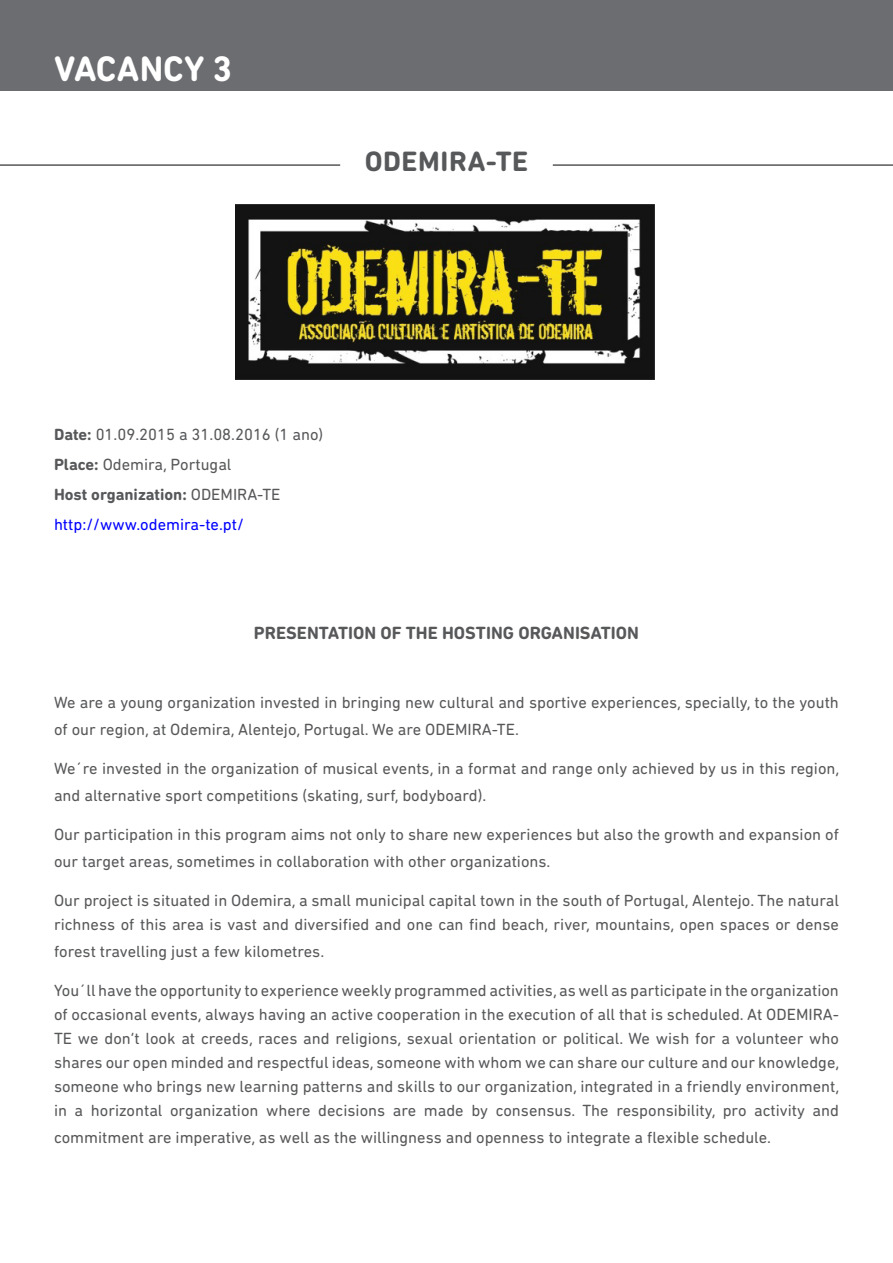
<style>
.page{position:relative;width:893px;height:1263px;background:#fff}
.page>*{position:absolute;margin:0;border:0;box-sizing:border-box;transform-origin:0 0}
.t1{font:700 36px "DIN Next Rounded LT Pro";color:#fff}
.No_Spacing{font:700 28.5px "DIN Next Rounded LT Pro";letter-spacing:.02em;color:#57585a}
.No_Spacing-2{font:700 18px "DIN Next Rounded LT Pro";color:#57585a}
.No_Spacing-3{font:16.5px/24px "DIN Next Rounded LT Pro";color:#57585a}
.No_Spacing-4{font:700 16.5px "DIN Next Rounded LT Pro";color:#57585a}
.No_Spacing-5{font:16.5px "DIN Next Rounded LT Pro";color:#00f}
.s1{font-weight:700}
.s2{font-weight:400}
</style>
<div class="page">
<div style="left:0;top:0;width:893px;height:91px;background:#6c6d70"></div>
<hr style="left:0;top:164px;width:340px;height:2px;background:#57585a">
<hr style="left:553px;top:164px;width:340px;height:2px;background:#57585a">
<img style="left:236px;top:204px;width:419px;height:176px">
<p class="t1" style="left:54px;top:48px;width:180px">VACANCY 3</p>
<p class="No_Spacing" style="left:365px;top:145px;width:165px">ODEMIRA-TE</p>
<p class="No_Spacing-3" style="left:54px;top:422px;width:271px"><span class="s1">Date:</span> 01.09.2015 a 31.08.2016 (1 ano)</p>
<p class="No_Spacing-3" style="left:54px;top:452px;width:179px"><span class="s1">Place:</span> Odemira, Portugal</p>
<p class="No_Spacing-4" style="left:54px;top:484px;width:228px">Host organization: <span class="s2">ODEMIRA-TE</span></p>
<p class="No_Spacing-5" style="left:54px;top:514px;width:191px">http://www.odemira-te.pt/</p>
<p class="No_Spacing-2" style="left:254px;top:622px;width:387px">PRESENTATION OF THE HOSTING ORGANISATION</p>
<p class="No_Spacing-3" style="left:54px;top:689px;width:786px;line-height:27px">We are a young organization invested in bringing new cultural and sportive experiences, specially, to the youth of our region, at Odemira, Alentejo, Portugal. We are ODEMIRA-TE.</p>
<p class="No_Spacing-3" style="left:54px;top:755px;width:787px;line-height:27px">We´re invested in the organization of musical events, in a format and range only achieved by us in this region, and alternative sport competitions (skating, surf, bodyboard).</p>
<p class="No_Spacing-3" style="left:54px;top:821px;width:786px;line-height:27px">Our participation in this program aims not only to share new experiences but also the growth and expansion of our target areas, sometimes in collaboration with other organizations.</p>
<p class="No_Spacing-3" style="left:54px;top:888px;width:786px">Our project is situated in Odemira, a small municipal capital town in the south of Portugal, Alentejo. The natural richness of this area is vast and diversified and one can find beach, river, mountains, open spaces or dense</p>
<p class="No_Spacing-3" style="left:54px;top:939px;width:272px">forest travelling just a few kilometres.</p>
<p class="No_Spacing-3" style="left:54px;top:978px;width:787px;text-align:justify">You´ll have the opportunity to experience weekly programmed activities, as well as participate in the organization of occasional events, always having an active cooperation in the execution of all that is scheduled. At ODEMIRA-TE we don’t look at creeds, races and religions, sexual orientation or political. We wish for a volunteer who shares our open minded and respectful ideas, someone with whom we can share our culture and our knowledge, someone who brings new learning patterns and skills to our organization, integrated in a friendly environment, in a horizontal organization where decisions are made by consensus. The responsibility, pro activity and</p>
<p class="No_Spacing-3" style="left:54px;top:1125px;width:719px">commitment are imperative, as well as the willingness and openness to integrate a flexible schedule.</p>
</div>
